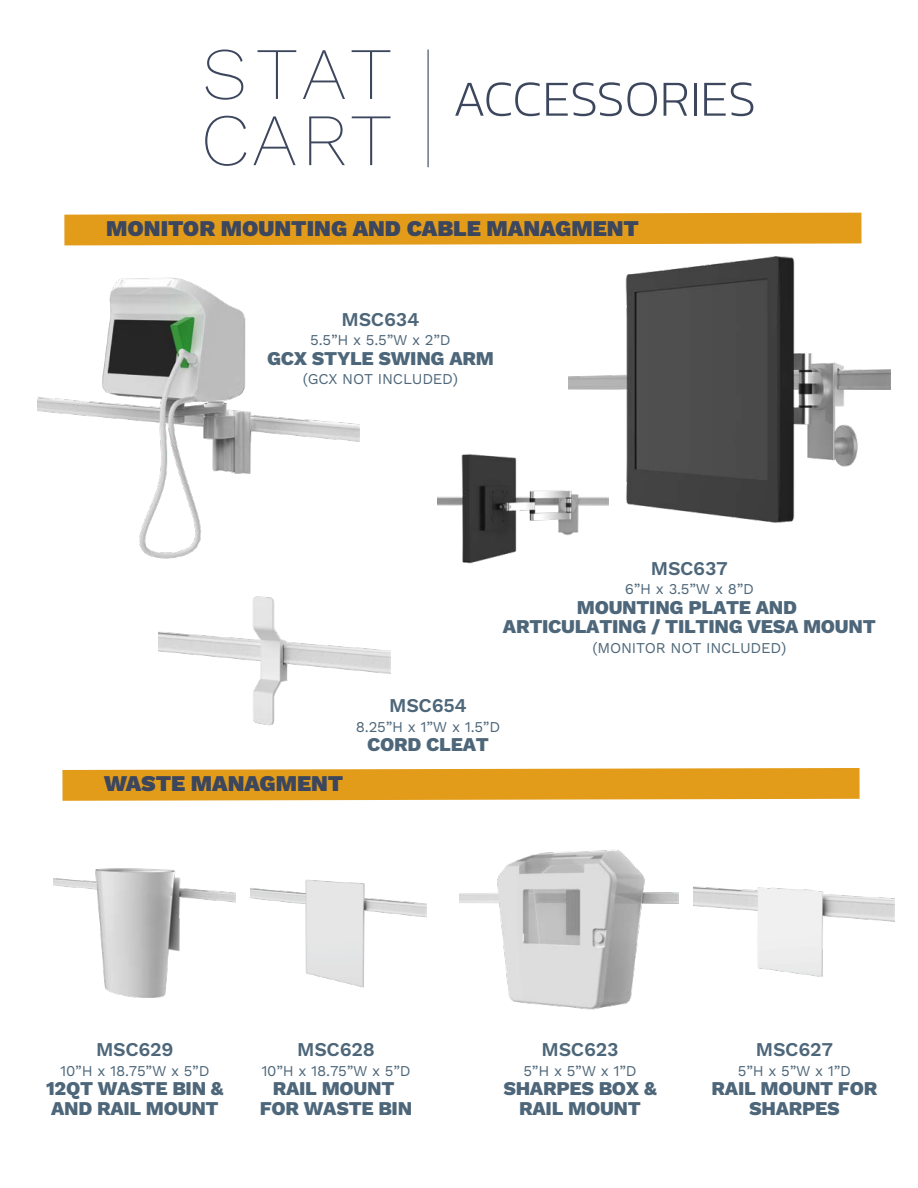
<style>
.page{position:relative;width:918px;height:1188px;background:#fff}
.page>*{position:absolute;margin:0;border:0;box-sizing:border-box;transform-origin:0 0}
.t1{font:200 51px "Kanit";color:#3c465d}
.t2{font:900 22.5px "Work Sans";color:#3c465d}
.t3{font:800 19.5px/19.5px "Work Sans";letter-spacing:-.015em;color:#4d6679;text-align:center}
.t4{font:600 19.5px "Work Sans";letter-spacing:-.015em;color:#4d6679}
.t5{font:15px "Work Sans";letter-spacing:-.015em;color:#4d6679}
</style>
<div class="page">
<svg style="left:62px;top:768px;width:798px;height:33px;background:#e4a228"></svg>
<img style="left:54px;top:868px;width:182px;height:130px">
<div style="left:64px;top:213px;width:798px;height:32px;background:#e39c1a"></div>
<svg style="left:205px;top:116px;width:41px;height:50px"></svg>
<svg style="left:254px;top:116px;width:42px;height:49px"></svg>
<svg style="left:309px;top:116px;width:36px;height:49px"></svg>
<svg style="left:352px;top:116px;width:38px;height:49px"></svg>
<svg style="left:206px;top:50px;width:37px;height:50px"></svg>
<svg style="left:258px;top:50px;width:38px;height:49px"></svg>
<svg style="left:303px;top:50px;width:42px;height:49px"></svg>
<svg style="left:352px;top:50px;width:38px;height:49px"></svg>
<hr style="left:428px;top:50px;width:1px;height:117px;background:#3c465d">
<img style="left:38px;top:277px;width:321px;height:281px">
<img style="left:569px;top:239px;width:321px;height:284px">
<img style="left:438px;top:428px;width:170px;height:136px">
<img style="left:459px;top:849px;width:219px;height:161px">
<img style="left:158px;top:547px;width:233px;height:233px">
<img style="left:251px;top:879px;width:175px;height:109px">
<img style="left:694px;top:886px;width:201px;height:91px">
<h1 class="t1" style="left:452px;top:64px;width:305px">ACCESSORIES</h1>
<p class="t2" style="left:106px;top:215px;width:534px">MONITOR MOUNTING AND CABLE MANAGMENT</p>
<p class="t4" style="left:342px;top:308px;width:79px">MSC634</p>
<p class="t5" style="left:310px;top:331px;width:142px">5.5”H x 5.5”W x 2”D</p>
<p class="t3" style="left:267px;top:350px;width:228px">GCX STYLE SWING ARM</p>
<p class="t5" style="left:303px;top:370px;width:157px">(GCX NOT INCLUDED)</p>
<p class="t4" style="left:651px;top:557px;width:78px">MSC637</p>
<p class="t5" style="left:625px;top:580px;width:131px">6”H x 3.5”W x 8”D</p>
<p class="t3" style="left:503px;top:599px;width:374px">MOUNTING PLATE AND<br>ARTICULATING / TILTING VESA MOUNT</p>
<p class="t5" style="left:592px;top:639px;width:196px">(MONITOR NOT INCLUDED)</p>
<p class="t2" style="left:104px;top:771px;width:241px">WASTE MANAGMENT</p>
<p class="t4" style="left:389px;top:694px;width:79px">MSC654</p>
<p class="t5" style="left:356px;top:718px;width:146px">8.25”H x 1”W x 1.5”D</p>
<p class="t3" style="left:367px;top:736px;width:123px">CORD CLEAT</p>
<p class="t4" style="left:96px;top:1038px;width:79px">MSC629</p>
<p class="t5" style="left:60px;top:1062px;width:151px">10”H x 18.75”W x 5”D</p>
<p class="t3" style="left:46px;top:1080px;width:179px;text-align:left">12QT WASTE BIN &amp;<br>AND RAIL MOUNT</p>
<p class="t4" style="left:297px;top:1038px;width:79px">MSC628</p>
<p class="t5" style="left:261px;top:1062px;width:151px">10”H x 18.75”W x 5”D</p>
<p class="t3" style="left:260px;top:1080px;width:154px">RAIL MOUNT<br>FOR WASTE BIN</p>
<p class="t4" style="left:542px;top:1038px;width:78px">MSC623</p>
<p class="t5" style="left:523px;top:1062px;width:115px">5”H x 5”W x 1”D</p>
<p class="t3" style="left:503px;top:1080px;width:155px">SHARPES BOX &amp;<br>RAIL MOUNT</p>
<p class="t4" style="left:756px;top:1038px;width:79px">MSC627</p>
<p class="t5" style="left:738px;top:1062px;width:115px">5”H x 5”W x 1”D</p>
<p class="t3" style="left:712px;top:1080px;width:167px">RAIL MOUNT FOR<br>SHARPES</p>
</div>
